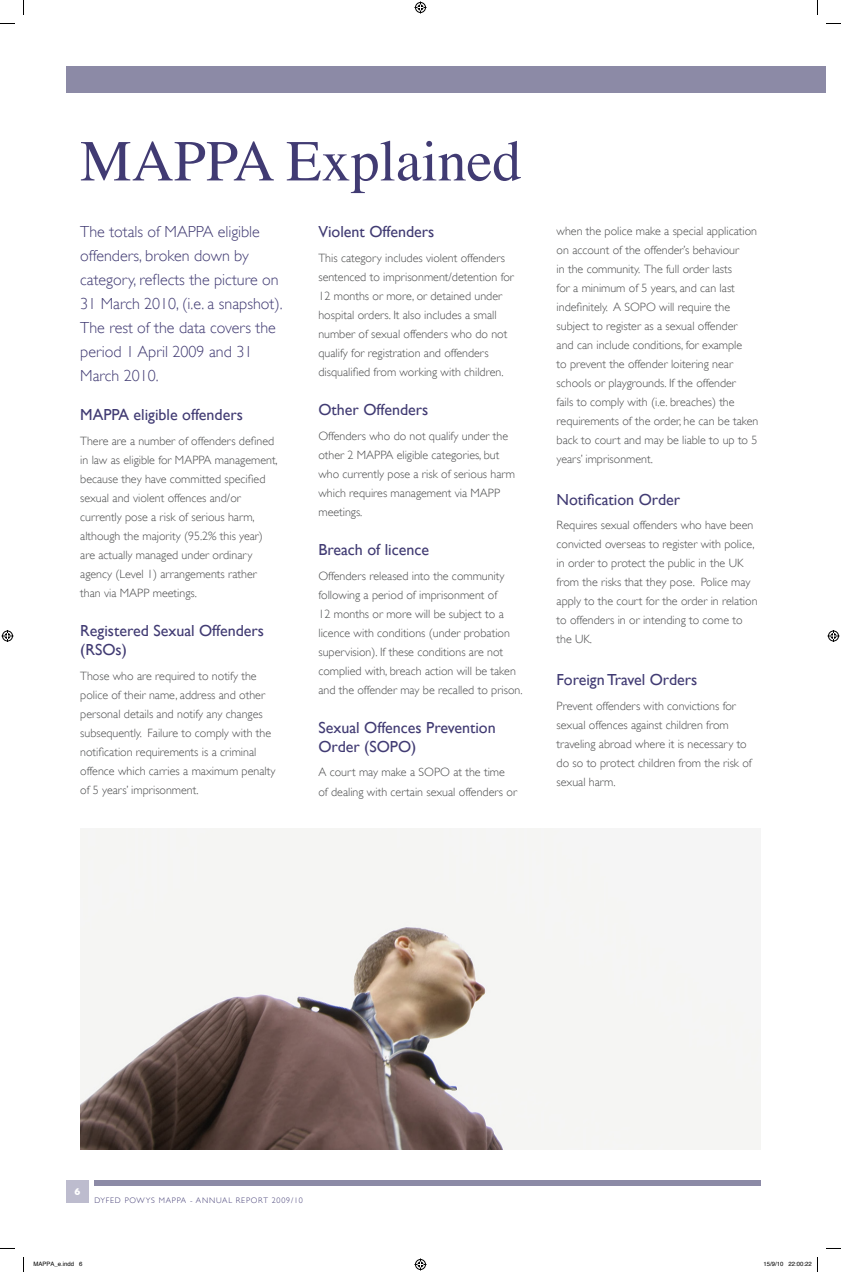
<style>
.page{position:relative;width:841px;height:1272px;background:#fff}
.page>*{position:absolute;margin:0;border:0;box-sizing:border-box;transform-origin:0 0}
.t1{font:58px "Times";color:#413b73}
.t2{font:16px/19.2px "Gill Sans";color:#413b73}
.t3{font:300 16px/24px "Gill Sans";color:#413b73}
.t4{font:300 12px/19px "Gill Sans";color:#4b4c4d}
.t5{font:700 10px "Gill Sans";color:#fff}
.t6{font:300 8px "Gill Sans";letter-spacing:.1em;color:#413b73}
.t7{font:6px "Helvetica";color:#000}
</style>
<div class="page">
<div style="left:66px;top:66px;width:751px;height:27px;background:#8c8aa6"></div>
<div style="left:94px;top:1180px;width:667px;height:6px;background:#8c8aa6"></div>
<div style="left:66px;top:1180px;width:23px;height:23px;background:#bdbcce"></div>
<div style="left:817px;top:66px;width:9px;height:27px;background:#8c8aa6"></div>
<img style="left:80px;top:829px;width:681px;height:320px">
<svg style="left:0;top:23px;width:15px;height:1px"></svg>
<svg style="left:826px;top:23px;width:15px;height:1px"></svg>
<svg style="left:0;top:1248px;width:15px;height:1px"></svg>
<svg style="left:826px;top:1248px;width:15px;height:1px"></svg>
<svg style="left:23px;top:0;width:1px;height:15px"></svg>
<svg style="left:23px;top:1257px;width:1px;height:15px"></svg>
<svg style="left:817px;top:0;width:1px;height:15px"></svg>
<svg style="left:414px;top:1px;width:12px;height:12px"></svg>
<svg style="left:414px;top:1258px;width:12px;height:12px"></svg>
<svg style="left:2px;top:630px;width:12px;height:12px"></svg>
<svg style="left:827px;top:630px;width:12px;height:12px"></svg>
<svg style="left:817px;top:1257px;width:1px;height:15px"></svg>
<h1 class="t1" style="left:80px;top:107px;width:443px">MAPPA Explained</h1>
<h2 class="t3" style="left:80px;top:220px;width:204px">The totals of MAPPA eligible offenders, broken down by category, reflects the picture on<br>31 March 2010, (i.e. a snapshot).<br>The rest of the data covers the period 1 April 2009 and 31<br>March 2010.</h2>
<h2 class="t2" style="left:80px;top:405px;width:164px">MAPPA eligible offenders</h2>
<p class="t4" style="left:80px;top:431px;width:199px">There are a number of offenders defined in law as eligible for MAPPA management, because they have committed specified sexual and violent offences and/or currently pose a risk of serious harm, although the majority (95.2% this year) are actually managed under ordinary agency (Level 1) arrangements rather than via MAPP meetings.</p>
<h2 class="t2" style="left:80px;top:621px;width:185px">Registered Sexual Offenders (RSOs)</h2>
<p class="t4" style="left:80px;top:666px;width:197px">Those who are required to notify the police of their name, address and other personal details and notify any changes subsequently. Failure to comply with the notification requirements is a criminal offence which carries a maximum penalty of 5 years’ imprisonment.</p>
<h2 class="t2" style="left:318px;top:222px;width:117px">Violent Offenders</h2>
<p class="t4" style="left:318px;top:248px;width:197px">This category includes violent offenders sentenced to imprisonment/detention for 12 months or more, or detained under hospital orders. It also includes a small number of sexual offenders who do not qualify for registration and offenders disqualified from working with children.</p>
<h2 class="t2" style="left:318px;top:400px;width:111px">Other Offenders</h2>
<p class="t4" style="left:318px;top:426px;width:198px">Offenders who do not qualify under the other 2 MAPPA eligible categories, but who currently pose a risk of serious harm which requires management via MAPP meetings.</p>
<h2 class="t2" style="left:318px;top:539px;width:112px">Breach of licence</h2>
<p class="t4" style="left:318px;top:566px;width:206px">Offenders released into the community following a period of imprisonment of<br>12 months or more will be subject to a licence with conditions (under probation supervision). If these conditions are not complied with, breach action will be taken and the offender may be recalled to prison.</p>
<h2 class="t2" style="left:318px;top:717px;width:179px">Sexual Offences Prevention<br>Order (SOPO)</h2>
<p class="t4" style="left:318px;top:763px;width:200px">A court may make a SOPO at the time of dealing with certain sexual offenders or</p>
<p class="t4" style="left:556px;top:221px;width:203px">when the police make a special application on account of the offender’s behaviour<br>in the community. The full order lasts<br>for a minimum of 5 years, and can last indefinitely. A SOPO will require the subject to register as a sexual offender<br>and can include conditions, for example<br>to prevent the offender loitering near schools or playgrounds. If the offender<br>fails to comply with (i.e. breaches) the requirements of the order, he can be taken back to court and may be liable to up to 5 years’ imprisonment.</p>
<h2 class="t2" style="left:556px;top:489px;width:125px">Notification Order</h2>
<p class="t4" style="left:556px;top:516px;width:202px">Requires sexual offenders who have been convicted overseas to register with police, in order to protect the public in the UK from the risks that they pose. Police may apply to the court for the order in relation to offenders in or intending to come to the UK.</p>
<h2 class="t2" style="left:556px;top:670px;width:142px">Foreign Travel Orders</h2>
<p class="t4" style="left:556px;top:696px;width:197px">Prevent offenders with convictions for sexual offences against children from traveling abroad where it is necessary to do so to protect children from the risk of sexual harm.</p>
<p class="t5" style="left:74px;top:1186px;width:7px">6</p>
<p class="t6" style="left:94px;top:1195px;width:210px">DYFED POWYS MAPPA - ANNUAL REPORT 2009/10</p>
<p class="t7" style="left:34px;top:1259px;width:51px">MAPPA_e.indd 6</p>
<p class="t7" style="left:763px;top:1259px;width:50px">15/9/10 22:00:22</p>
</div>
